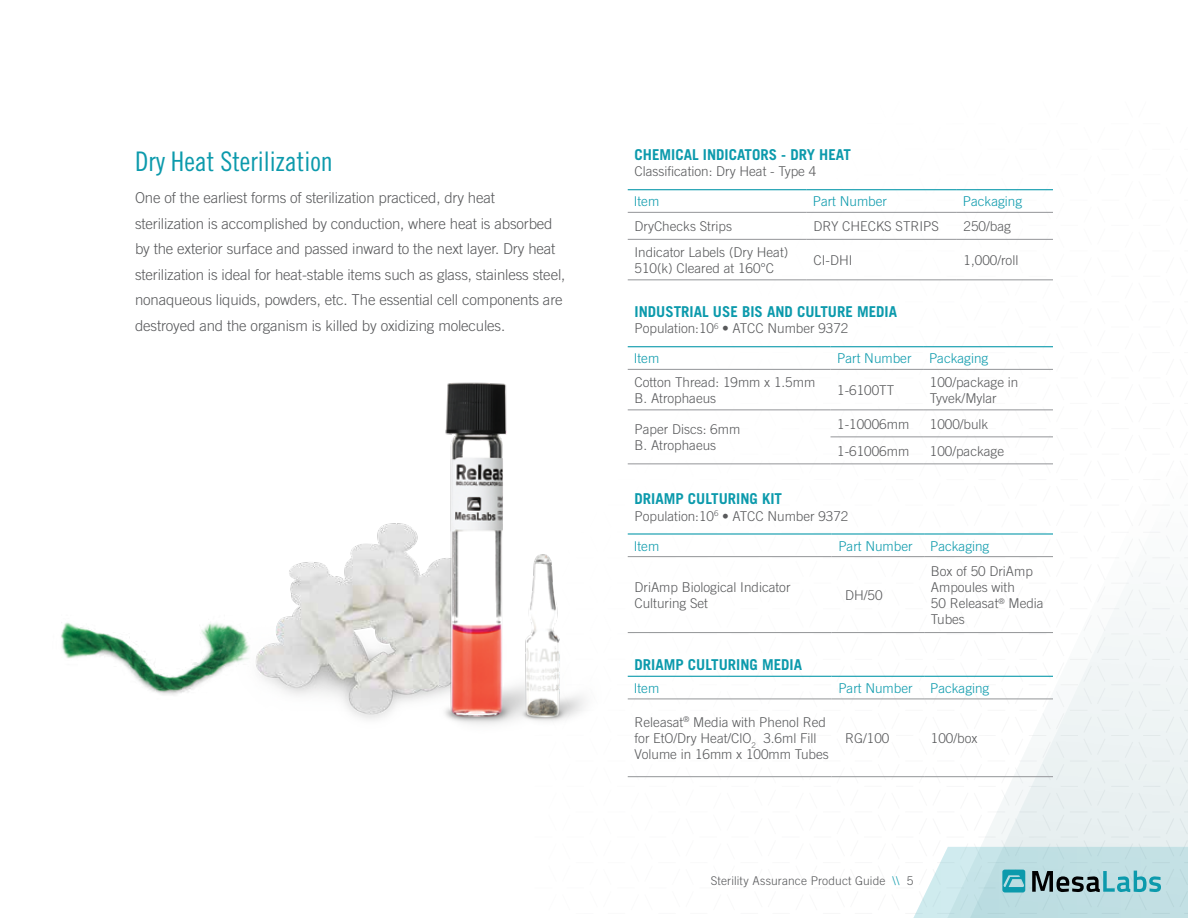
<style>
.page{position:relative;width:1188px;height:918px;background:#fff}
.page>*{position:absolute;margin:0;border:0;box-sizing:border-box;transform-origin:0 0}
.t1{font:27px "Trade Gothic Cond Eighteen";color:#0c9aac}
.t2{font:300 15px/25.5px "Trade Gothic";letter-spacing:-.01em;color:#58595b}
.t3{font:700 15px "Trade Gothic";color:#0c9aac}
.t4{font:300 13.5px/16.2px "Trade Gothic";color:#58595b}
.t5{font:300 13.5px "Trade Gothic";color:#0c9aac}
.t6{font:300 12px "Trade Gothic";letter-spacing:.01em;color:#58595b}
.s1{color:#0c9aac}
</style>
<div class="page">
<svg style="left:627px;top:211px;width:154px;height:69px"></svg>
<svg style="left:630px;top:347px;width:216px;height:117px"></svg>
<svg style="left:627px;top:557px;width:219px;height:221px"></svg>
<svg style="left:846px;top:190px;width:342px;height:657px"></svg>
<svg style="left:913px;top:847px;width:275px;height:71px;background:#b7d8dc"></svg>
<img style="left:262px;top:523px;width:129px;height:196px">
<img style="left:61px;top:622px;width:201px;height:73px">
<hr style="left:628px;top:346px;width:203px;height:1px;background:#0c9aac">
<hr style="left:831px;top:346px;width:92px;height:1px;background:#0c9aac">
<hr style="left:923px;top:346px;width:130px;height:1px;background:#0c9aac">
<hr style="left:628px;top:369px;width:203px;height:1px;background:#939598">
<hr style="left:831px;top:369px;width:92px;height:1px;background:#939598">
<hr style="left:923px;top:369px;width:130px;height:1px;background:#939598">
<hr style="left:628px;top:410px;width:203px;height:1px;background:#939598">
<hr style="left:831px;top:410px;width:92px;height:1px;background:#939598">
<hr style="left:923px;top:410px;width:130px;height:1px;background:#939598">
<hr style="left:831px;top:437px;width:92px;height:1px;background:#939598">
<hr style="left:923px;top:437px;width:130px;height:1px;background:#939598">
<hr style="left:628px;top:464px;width:203px;height:1px;background:#939598">
<hr style="left:831px;top:464px;width:92px;height:1px;background:#939598">
<hr style="left:923px;top:464px;width:130px;height:1px;background:#939598">
<hr style="left:628px;top:533px;width:204px;height:2px;background:#0c9aac">
<hr style="left:832px;top:533px;width:92px;height:2px;background:#0c9aac">
<hr style="left:924px;top:533px;width:129px;height:2px;background:#0c9aac">
<hr style="left:628px;top:556px;width:204px;height:1px;background:#939598">
<hr style="left:832px;top:556px;width:92px;height:1px;background:#939598">
<hr style="left:924px;top:556px;width:129px;height:1px;background:#939598">
<hr style="left:628px;top:632px;width:204px;height:1px;background:#939598">
<hr style="left:832px;top:632px;width:92px;height:1px;background:#939598">
<hr style="left:924px;top:632px;width:129px;height:1px;background:#939598">
<hr style="left:628px;top:676px;width:204px;height:1px;background:#0c9aac">
<hr style="left:832px;top:676px;width:92px;height:1px;background:#0c9aac">
<hr style="left:924px;top:676px;width:129px;height:1px;background:#0c9aac">
<hr style="left:628px;top:699px;width:204px;height:1px;background:#939598">
<hr style="left:832px;top:699px;width:92px;height:1px;background:#939598">
<hr style="left:924px;top:699px;width:129px;height:1px;background:#939598">
<hr style="left:628px;top:776px;width:204px;height:1px;background:#939598">
<hr style="left:832px;top:776px;width:92px;height:1px;background:#939598">
<hr style="left:924px;top:776px;width:129px;height:1px;background:#939598">
<hr style="left:628px;top:189px;width:179px;height:1px;background:#0c9aac">
<hr style="left:807px;top:189px;width:150px;height:1px;background:#0c9aac">
<hr style="left:957px;top:189px;width:96px;height:1px;background:#0c9aac">
<hr style="left:628px;top:212px;width:179px;height:1px;background:#939598">
<hr style="left:807px;top:212px;width:150px;height:1px;background:#939598">
<hr style="left:957px;top:212px;width:96px;height:1px;background:#939598">
<hr style="left:628px;top:239px;width:179px;height:1px;background:#939598">
<hr style="left:807px;top:239px;width:150px;height:1px;background:#939598">
<hr style="left:957px;top:239px;width:96px;height:1px;background:#939598">
<hr style="left:628px;top:280px;width:179px;height:1px;background:#939598">
<hr style="left:807px;top:280px;width:150px;height:1px;background:#939598">
<hr style="left:957px;top:280px;width:96px;height:1px;background:#939598">
<img style="left:391px;top:346px;width:239px;height:422px">
<h1 class="t1" style="left:135px;top:145px;width:199px">Dry Heat Sterilization</h1>
<p class="t2" style="left:135px;top:185px;width:432px">One of the earliest forms of sterilization practiced, dry heat sterilization is accomplished by conduction, where heat is absorbed by the exterior surface and passed inward to the next layer. Dry heat sterilization is ideal for heat-stable items such as glass, stainless steel, nonaqueous liquids, powders, etc. The essential cell components are destroyed and the organism is killed by oxidizing molecules.</p>
<p class="t3" style="left:634px;top:146px;width:218px">CHEMICAL INDICATORS - DRY HEAT</p>
<p class="t4" style="left:635px;top:163px;width:183px">Classification: Dry Heat - Type 4</p>
<p class="t5" style="left:634px;top:194px;width:27px">Item</p>
<p class="t5" style="left:813px;top:194px;width:76px">Part Number</p>
<p class="t5" style="left:963px;top:194px;width:61px">Packaging</p>
<p class="t4" style="left:635px;top:218px;width:99px">DryChecks Strips</p>
<p class="t4" style="left:814px;top:218px;width:127px">DRY CHECKS STRIPS</p>
<p class="t4" style="left:964px;top:218px;width:49px">250/bag</p>
<p class="t4" style="left:635px;top:244px;width:155px">Indicator Labels (Dry Heat)<br>510(k) Cleared at 160°C</p>
<p class="t4" style="left:814px;top:252px;width:41px">CI-DHI</p>
<p class="t4" style="left:964px;top:252px;width:56px">1,000/roll</p>
<p class="t3" style="left:634px;top:303px;width:264px">INDUSTRIAL USE BIS AND CULTURE MEDIA</p>
<p class="t4" style="left:634px;top:320px;width:215px">Population:10<sup>6</sup> • ATCC Number 9372</p>
<p class="t5" style="left:634px;top:351px;width:27px">Item</p>
<p class="t5" style="left:837px;top:351px;width:76px">Part Number</p>
<p class="t5" style="left:929px;top:351px;width:61px">Packaging</p>
<p class="t4" style="left:635px;top:374px;width:182px">Cotton Thread: 19mm x 1.5mm<br>B. Atrophaeus</p>
<p class="t4" style="left:837px;top:382px;width:59px">1-6100TT</p>
<p class="t4" style="left:930px;top:374px;width:90px">100/package in<br>Tyvek/Mylar</p>
<p class="t4" style="left:635px;top:421px;width:107px">Paper Discs: 6mm<br>B. Atrophaeus</p>
<p class="t4" style="left:837px;top:416px;width:74px">1-10006mm</p>
<p class="t4" style="left:930px;top:416px;width:60px">1000/bulk</p>
<p class="t4" style="left:837px;top:443px;width:74px">1-61006mm</p>
<p class="t4" style="left:930px;top:443px;width:76px">100/package</p>
<p class="t3" style="left:634px;top:490px;width:149px">DRIAMP CULTURING KIT</p>
<p class="t4" style="left:634px;top:508px;width:215px">Population:10<sup>6</sup> • ATCC Number 9372</p>
<p class="t5" style="left:634px;top:538px;width:27px">Item</p>
<p class="t5" style="left:838px;top:538px;width:76px">Part Number</p>
<p class="t5" style="left:930px;top:538px;width:61px">Packaging</p>
<p class="t4" style="left:635px;top:579px;width:158px">DriAmp Biological Indicator<br>Culturing Set</p>
<p class="t4" style="left:845px;top:587px;width:39px">DH/50</p>
<p class="t4" style="left:931px;top:563px;width:114px">Box of 50 DriAmp<br>Ampoules with<br>50 Releasat<sup>®</sup> Media<br>Tubes</p>
<p class="t3" style="left:634px;top:655px;width:169px">DRIAMP CULTURING MEDIA</p>
<p class="t5" style="left:634px;top:680px;width:27px">Item</p>
<p class="t5" style="left:838px;top:680px;width:76px">Part Number</p>
<p class="t5" style="left:930px;top:680px;width:61px">Packaging</p>
<p class="t4" style="left:635px;top:714px;width:196px">Releasat<sup>®</sup> Media with Phenol Red for EtO/Dry Heat/ClO<sub>2</sub> 3.6ml Fill<br>Volume in 16mm x 100mm Tubes</p>
<p class="t4" style="left:845px;top:730px;width:46px">RG/100</p>
<p class="t4" style="left:931px;top:730px;width:48px">100/box</p>
<p class="t6" style="left:711px;top:874px;width:204px">Sterility Assurance Product Guide <span class="s1">\\</span> 5</p>
</div>
